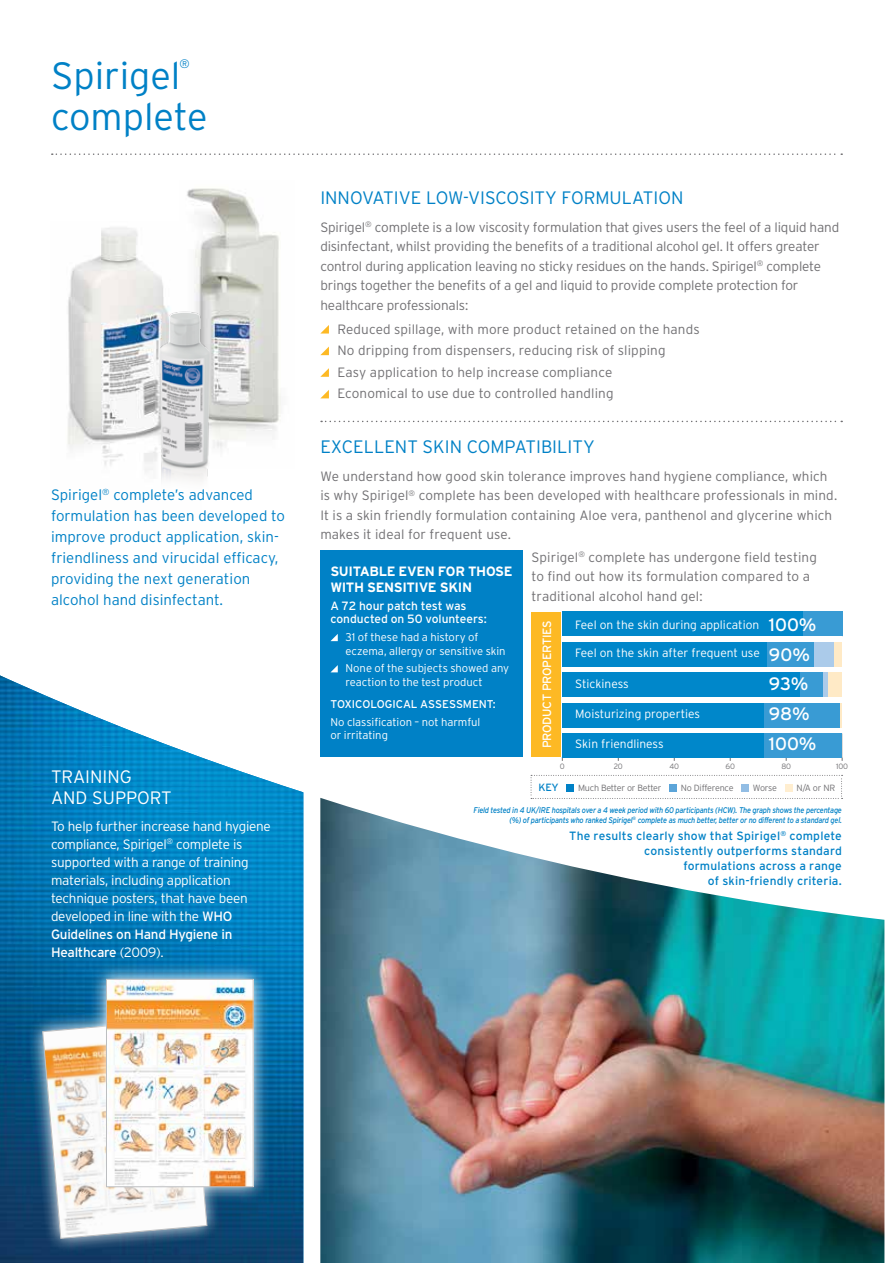
<style>
.page{position:relative;width:893px;height:1263px;background:#fff}
.page>*{position:absolute;margin:0;border:0;box-sizing:border-box;transform-origin:0 0}
.t1{font:300 37.95px "Interstate";color:#0081c6}
.t2{font:300 18px "Interstate";color:#0081c6}
.t3{font:300 18px/21px "Interstate";color:#fff}
.t4{font:18px/29.7px "Interstate";color:#fff}
.t5{font:300 15px/21px "Interstate";color:#0081c6}
.t6{font:300 13.5px/19.5px "Interstate";color:#717073}
.t7{font:300 13.5px/18px "Interstate";letter-spacing:-.02em;color:#fff}
.t8{font:700 13.5px/16.5px "Interstate";letter-spacing:-.03em;color:#fff}
.t9{font:300 12.3px "Interstate";color:#0081c6}
.t10{font:12px/15px "Interstate";letter-spacing:.015em;color:#0081c6;text-align:right}
.t11{font:300 12px "Interstate";color:#fff}
.t12{font:12px/13.5px "Interstate";letter-spacing:-.015em;color:#fff}
.t13{font:300 11.25px/13.5px "Interstate";letter-spacing:-.005em;color:#fff}
.t14{font:11.25px "Interstate";letter-spacing:-.01em;color:#fff}
.t15{font:10.5px "Interstate";color:#0081c6}
.t16{font:300 9px "Interstate";letter-spacing:-.03em;color:#717073}
.t17{font:italic 8.25px/9.8px "Interstate";letter-spacing:-.03em;color:#0081c6;text-align:right;scale:.89 1}
.t18{font:300 7.65px "Interstate";letter-spacing:-.025em;color:#717073}
.s1{font-weight:400}
</style>
<div class="page">
<img style="left:67px;top:227px;width:97px;height:245px">
<img style="left:187px;top:188px;width:94px;height:259px">
<img style="left:147px;top:304px;width:75px;height:176px">
<img style="left:0;top:675px;width:303px;height:588px">
<svg style="left:52px;top:153px;width:790px;height:2px"></svg>
<svg style="left:321px;top:325px;width:8px;height:8px"></svg>
<svg style="left:320px;top:347px;width:9px;height:8px"></svg>
<svg style="left:320px;top:368px;width:9px;height:9px"></svg>
<svg style="left:321px;top:390px;width:8px;height:8px"></svg>
<svg style="left:321px;top:421px;width:521px;height:1px"></svg>
<img style="left:320px;top:798px;width:564px;height:465px">
<svg style="left:26px;top:1002px;width:198px;height:254px;background:#124a76"></svg>
<img style="left:42px;top:1018px;width:165px;height:221px">
<img style="left:91px;top:963px;width:178px;height:240px">
<img style="left:108px;top:981px;width:143px;height:204px">
<div style="left:106px;top:979px;width:147px;height:208px;border:1px solid #bcbec0"></div>
<div style="left:531px;top:612px;width:30px;height:145px;background:#fdb924"></div>
<svg style="left:842px;top:612px;width:1px;height:24px"></svg>
<div style="left:834px;top:642px;width:8px;height:24px;background:#ffeac6"></div>
<div style="left:828px;top:673px;width:14px;height:24px;background:#ffeac6"></div>
<hr style="left:839px;top:703px;width:3px;height:24px;background:#ffeac6">
<svg style="left:842px;top:733px;width:1px;height:28px"></svg>
<div style="left:814px;top:642px;width:20px;height:24px;background:#abcbea"></div>
<div style="left:822px;top:673px;width:6px;height:24px;background:#abcbea"></div>
<div style="left:803px;top:612px;width:39px;height:24px;background:#399bd4"></div>
<div style="left:767px;top:642px;width:47px;height:24px;background:#399bd4"></div>
<div style="left:800px;top:673px;width:22px;height:24px;background:#399bd4"></div>
<div style="left:764px;top:703px;width:75px;height:24px;background:#399bd4"></div>
<div style="left:764px;top:733px;width:78px;height:25px;background:#399bd4"></div>
<div style="left:562px;top:612px;width:241px;height:24px;background:#0087ca"></div>
<div style="left:562px;top:642px;width:205px;height:24px;background:#0087ca"></div>
<div style="left:562px;top:673px;width:238px;height:24px;background:#0087ca"></div>
<div style="left:562px;top:703px;width:202px;height:24px;background:#0087ca"></div>
<div style="left:562px;top:733px;width:202px;height:25px;background:#0087ca"></div>
<div style="left:320px;top:551px;width:203px;height:206px;background:#0081c6"></div>
<svg style="left:330px;top:634px;width:8px;height:7px"></svg>
<svg style="left:331px;top:665px;width:7px;height:7px"></svg>
<svg style="left:531px;top:775px;width:312px;height:24px"></svg>
<div style="left:567px;top:784px;width:7px;height:7px;background:#0081c6"></div>
<div style="left:670px;top:784px;width:7px;height:7px;background:#5ca5d9"></div>
<div style="left:742px;top:784px;width:7px;height:7px;background:#92bde4"></div>
<div style="left:785px;top:784px;width:7px;height:7px;background:#ffeed0"></div>
<h1 class="t1" style="left:51px;top:54px;width:131px">Spirigel</h1>
<p class="t9" style="left:179px;top:57px;width:12px">®</p>
<h1 class="t1" style="left:51px;top:95px;width:158px">complete</h1>
<p class="t5" style="left:51px;top:484px;width:236px">Spirigel<sup>®</sup> complete’s advanced formulation has been developed to improve product application, skin&shy;friendliness and virucidal efficacy, providing the next generation alcohol hand disinfectant.</p>
<h2 class="t3" style="left:51px;top:766px;width:122px">TRAINING<br>AND SUPPORT</h2>
<p class="t7" style="left:51px;top:817px;width:221px">To help further increase hand hygiene compliance, Spirigel<sup>®</sup> complete is supported with a range of training materials, including application technique posters, that have been developed in line with the <span class="s1">WHO<br>Guidelines on Hand Hygiene in<br>Healthcare</span> (2009).</p>
<h2 class="t2" style="left:320px;top:187px;width:365px">INNOVATIVE LOW-VISCOSITY FORMULATION</h2>
<p class="t6" style="left:320px;top:217px;width:521px">Spirigel<sup>®</sup> complete is a low viscosity formulation that gives users the feel of a liquid hand disinfectant, whilst providing the benefits of a traditional alcohol gel. It offers greater control during application leaving no sticky residues on the hands. Spirigel<sup>®</sup> complete brings together the benefits of a gel and liquid to provide complete protection for healthcare professionals:</p>
<p class="t6" style="left:337px;top:318px;width:364px;line-height:21.6px">Reduced spillage, with more product retained on the hands No dripping from dispensers, reducing risk of slipping<br>Easy application to help increase compliance<br>Economical to use due to controlled handling</p>
<h2 class="t2" style="left:320px;top:436px;width:276px">EXCELLENT SKIN COMPATIBILITY</h2>
<p class="t6" style="left:320px;top:466px;width:519px">We understand how good skin tolerance improves hand hygiene compliance, which is why Spirigel<sup>®</sup> complete has been developed with healthcare professionals in mind.<br>It is a skin friendly formulation containing Aloe vera, panthenol and glycerine which makes it ideal for frequent use.</p>
<p class="t8" style="left:330px;top:562px;width:184px">SUITABLE EVEN FOR THOSE<br>WITH SENSITIVE SKIN</p>
<p class="t12" style="left:330px;top:599px;width:158px">A 72 hour patch test was conducted on 50 volunteers:</p>
<p class="t13" style="left:345px;top:630px;width:162px">31 of these had a history of eczema, allergy or sensitive skin</p>
<p class="t13" style="left:345px;top:662px;width:165px">None of the subjects showed any reaction to the test product</p>
<p class="t14" style="left:330px;top:698px;width:167px">TOXICOLOGICAL ASSESSMENT:</p>
<p class="t13" style="left:330px;top:715px;width:151px">No classification – not harmful or irritating</p>
<p class="t6" style="left:531px;top:547px;width:287px">Spirigel<sup>®</sup> complete has undergone field testing to find out how its formulation compared to a traditional alcohol hand gel:</p>
<p class="t12" style="left:540px;top:748px;width:129px;rotate:-90deg">PRODUCT PROPERTIES</p>
<p class="t18" style="left:560px;top:762px;width:6px">0</p>
<p class="t18" style="left:614px;top:762px;width:10px">20</p>
<p class="t18" style="left:669px;top:762px;width:11px">40</p>
<p class="t18" style="left:725px;top:762px;width:11px">60</p>
<p class="t18" style="left:781px;top:762px;width:11px">80</p>
<p class="t18" style="left:836px;top:762px;width:13px">100</p>
<h2 class="t4" style="left:769px;top:609px;width:49px">100%<br>90%<br>93%<br>98%<br>100%</h2>
<p class="t11" style="left:575px;top:618px;width:186px">Feel on the skin during application</p>
<p class="t11" style="left:575px;top:646px;width:186px">Feel on the skin after frequent use</p>
<p class="t11" style="left:575px;top:677px;width:55px">Stickiness</p>
<p class="t11" style="left:575px;top:707px;width:127px">Moisturizing properties</p>
<p class="t11" style="left:575px;top:737px;width:90px">Skin friendliness</p>
<p class="t15" style="left:539px;top:781px;width:22px">KEY</p>
<p class="t16" style="left:578px;top:783px;width:85px">Much Better or Better</p>
<p class="t16" style="left:681px;top:783px;width:54px">No Difference</p>
<p class="t16" style="left:753px;top:783px;width:26px">Worse</p>
<p class="t16" style="left:796px;top:783px;width:40px">N/A or NR</p>
<p class="t10" style="left:569px;top:828px;width:274px">The results clearly show that Spirigel<sup>®</sup> complete consistently outperforms standard formulations across a range<br>of skin-friendly criteria.</p>
<p class="t17" style="left:474px;top:805px;width:415px">Field tested in 4 UK/IRE hospitals over a 4 week period with 60 participants (HCW). The graph shows the percentage (%) of participants who ranked Spirigel<sup>®</sup> complete as much better, better or no different to a standard gel.</p>
</div>
